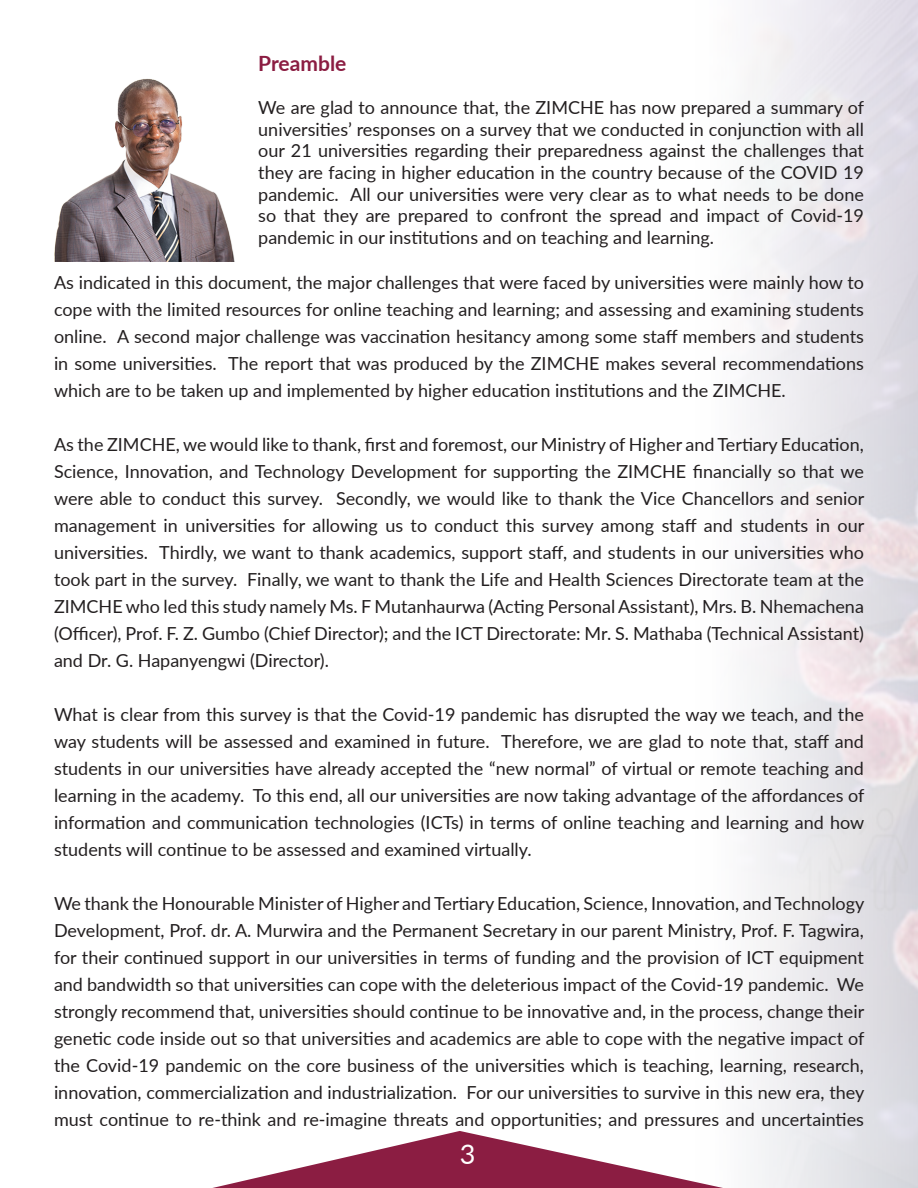
<style>
.page{position:relative;width:918px;height:1188px;background:#fff}
.page>*{position:absolute;margin:0;border:0;box-sizing:border-box;transform-origin:0 0}
.t1{font:27px "Lato";color:#fff}
.t2{font:700 21px "Lato";color:#8b1d42}
.t3{font:18px/27px "Lato";color:#231f20;text-align:justify}
</style>
<div class="page">
<svg style="left:213px;top:1131px;width:482px;height:57px"></svg>
<img style="left:695px;top:0;width:223px;height:1188px">
<img style="left:54px;top:78px;width:181px;height:184px">
<p class="t2" style="left:258px;top:48px;width:90px">Preamble</p>
<p class="t3" style="left:258px;top:96px;width:607px;line-height:21.6px">We are glad to announce that, the ZIMCHE has now prepared a summary of universities’ responses on a survey that we conducted in conjunction with all our 21 universities regarding their preparedness against the challenges that they are facing in higher education in the country because of the COVID 19 pandemic. All our universities were very clear as to what needs to be done so that they are prepared to confront the spread and impact of Covid-19 pandemic in our institutions and on teaching and learning.</p>
<p class="t3" style="left:54px;top:268px;width:811px">As indicated in this document, the major challenges that were faced by universities were mainly how to cope with the limited resources for online teaching and learning; and assessing and examining students online. A second major challenge was vaccination hesitancy among some staff members and students in some universities. The report that was produced by the ZIMCHE makes several recommendations which are to be taken up and implemented by higher education institutions and the ZIMCHE.</p>
<p class="t3" style="left:54px;top:430px;width:812px">As the ZIMCHE, we would like to thank, first and foremost, our Ministry of Higher and Tertiary Education, Science, Innovation, and Technology Development for supporting the ZIMCHE financially so that we were able to conduct this survey. Secondly, we would like to thank the Vice Chancellors and senior management in universities for allowing us to conduct this survey among staff and students in our universities. Thirdly, we want to thank academics, support staff, and students in our universities who took part in the survey. Finally, we want to thank the Life and Health Sciences Directorate team at the ZIMCHE who led this study namely Ms. F Mutanhaurwa (Acting Personal Assistant), Mrs. B. Nhemachena (Officer), Prof. F. Z. Gumbo (Chief Director); and the ICT Directorate: Mr. S. Mathaba (Technical Assistant) and Dr. G. Hapanyengwi (Director).</p>
<p class="t3" style="left:54px;top:700px;width:812px">What is clear from this survey is that the Covid-19 pandemic has disrupted the way we teach, and the way students will be assessed and examined in future. Therefore, we are glad to note that, staff and students in our universities have already accepted the “new normal” of virtual or remote teaching and learning in the academy. To this end, all our universities are now taking advantage of the affordances of information and communication technologies (ICTs) in terms of online teaching and learning and how students will continue to be assessed and examined virtually.</p>
<p class="t3" style="left:54px;top:889px;width:812px">We thank the Honourable Minister of Higher and Tertiary Education, Science, Innovation, and Technology Development, Prof. dr. A. Murwira and the Permanent Secretary in our parent Ministry, Prof. F. Tagwira, for their continued support in our universities in terms of funding and the provision of ICT equipment and bandwidth so that universities can cope with the deleterious impact of the Covid-19 pandemic. We strongly recommend that, universities should continue to be innovative and, in the process, change their genetic code inside out so that universities and academics are able to cope with the negative impact of the Covid-19 pandemic on the core business of the universities which is teaching, learning, research, innovation, commercialization and industrialization. For our universities to survive in this new era, they must continue to re-think and re-imagine threats and opportunities; and pressures and uncertainties</p>
<h1 class="t1" style="left:460px;top:1135px;width:17px">3</h1>
</div>
